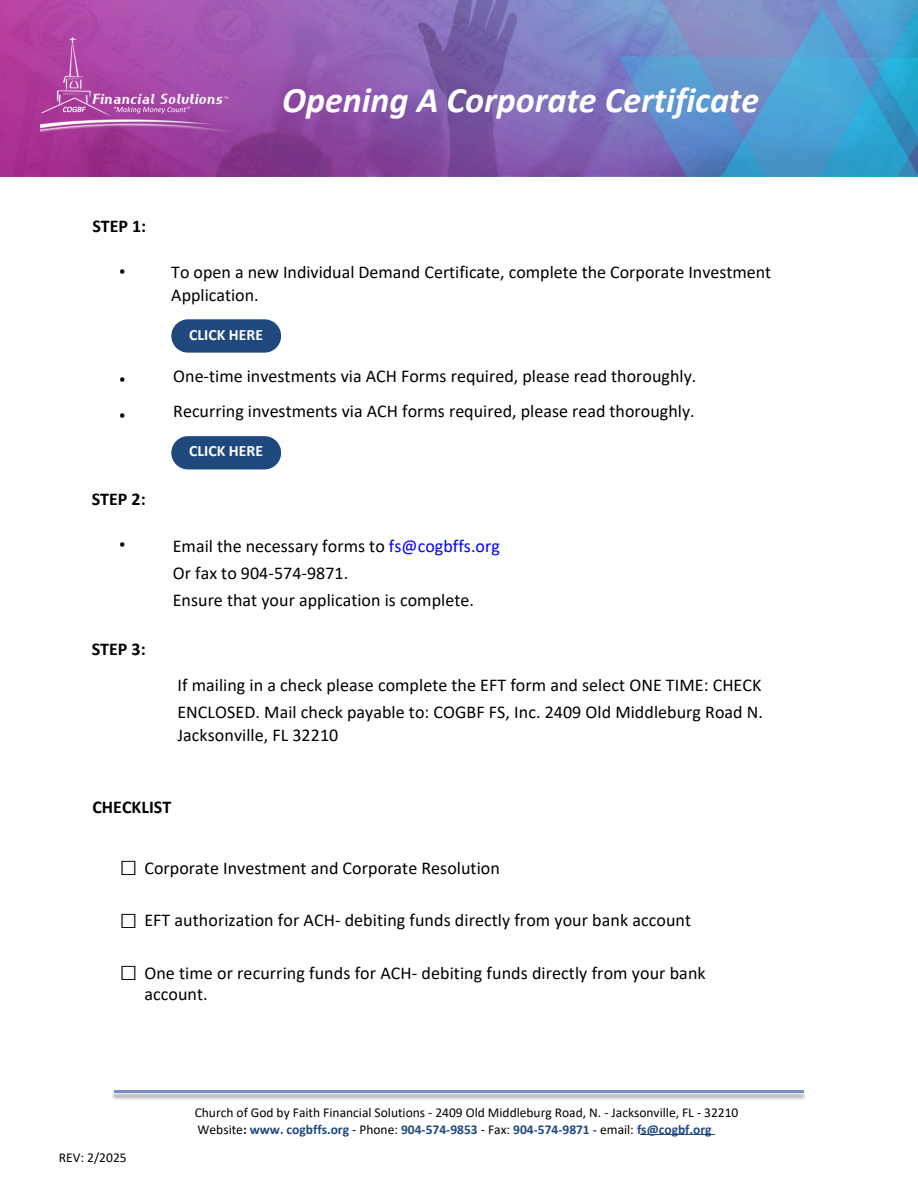
<style>
.page{position:relative;width:918px;height:1188px;background:#fff}
.page>*{position:absolute;margin:0;border:0;box-sizing:border-box;transform-origin:0 0}
.t1{font:italic 700 36px "Calibri";color:#fff}
.t2{font:30px/52.8px "Calibri";color:#000;text-align:justify}
.t3{font:18px/27px "Calibri";letter-spacing:.005em;color:#000}
.t4{font:700 18px "Calibri";color:#000}
.t5{font:18px "IBM Plex Sans Cond";color:#000}
.t6{font:700 15.75px "Calibri";color:#fff}
.t7{font:13.5px "Calibri";color:#000}
.t8{font:700 13.5px "Calibri";color:#1f497d}
.s1{color:#00f}
.s2{font-weight:400;color:#000}
.s3{color:#000}
</style>
<div class="page">
<img style="left:0;top:0;width:918px;height:177px">
<img style="left:41px;top:35px;width:202px;height:100px">
<svg style="left:171px;top:319px;width:110px;height:34px;background:#325888"></svg>
<svg style="left:171px;top:436px;width:110px;height:33px;background:#2e5585"></svg>
<hr style="left:640px;top:1134px;width:75px;height:1px;background:#1f497d">
<hr style="left:114px;top:1090px;width:690px;height:3px;background:#7a8fc9">
<h2 class="t4" style="left:92px;top:219px;width:55px">STEP 1:</h2>
<p class="t1" style="left:282px;top:85px;width:479px">Opening A Corporate Certificate</p>
<h2 class="t5" style="left:119px;top:259px;width:8px">•</h2>
<p class="t3" style="left:171px;top:263px;width:601px;line-height:22.5px">To open a new Individual Demand Certificate, complete the Corporate Investment<br>Application.</p>
<h2 class="t5" style="left:119px;top:367px;width:8px">•</h2>
<h3 class="t5" style="left:119px;top:402px;width:8px">•</h3>
<p class="t4" style="left:92px;top:491px;width:55px">STEP 2:</p>
<p class="t5" style="left:119px;top:532px;width:8px">•</p>
<h3 class="t4" style="left:92px;top:641px;width:55px">STEP 3:</h3>
<p class="t6" style="left:189px;top:328px;width:75px">CLICK HERE</p>
<h3 class="t3" style="left:173px;top:364px;width:525px">One-time investments via ACH Forms required, please read thoroughly.</h3>
<p class="t3" style="left:173px;top:399px;width:523px">Recurring investments via ACH forms required, please read thoroughly.</p>
<p class="t6" style="left:189px;top:445px;width:75px">CLICK HERE</p>
<p class="t3" style="left:173px;top:534px;width:329px">Email the necessary forms to <span class="s1">fs@cogbffs.org<br></span>Or fax to 904-574-9871.<br>Ensure that your application is complete.</p>
<h3 class="t3" style="left:177px;top:673px;width:587px">If mailing in a check please complete the EFT form and select ONE TIME: CHECK<br>ENCLOSED. Mail check payable to: COGBF FS, Inc. 2409 Old Middleburg Road N.</h3>
<h3 class="t3" style="left:177px;top:723px;width:162px">Jacksonville, FL 32210</h3>
<h4 class="t4" style="left:92px;top:800px;width:81px">CHECKLIST</h4>
<h2 class="t2" style="left:119px;top:841px;width:20px">□ □ □</h2>
<h3 class="t3" style="left:144px;top:856px;width:357px">Corporate Investment and Corporate Resolution</h3>
<h4 class="t3" style="left:144px;top:908px;width:548px">EFT authorization for ACH- debiting funds directly from your bank account</h4>
<h3 class="t3" style="left:144px;top:964px;width:563px;line-height:21.3px">One time or recurring funds for ACH- debiting funds directly from your bank account.</h3>
<p class="t7" style="left:59px;top:1152px;width:70px">REV: 2/2025</p>
<h3 class="t7" style="left:195px;top:1107px;width:545px">Church of God by Faith Financial Solutions - 2409 Old Middleburg Road, N. - Jacksonville, FL - 32210</h3>
<h3 class="t8" style="left:198px;top:1123px;width:516px"><span class="s2">Website</span><span class="s3">:</span> www. cogbffs.org <span class="s2">- Phone:</span> 904-574-9853 <span class="s2">- Fax:</span> 904-574-9871 - <span class="s2">email:</span> fs@cogbf.org</h3>
</div>
